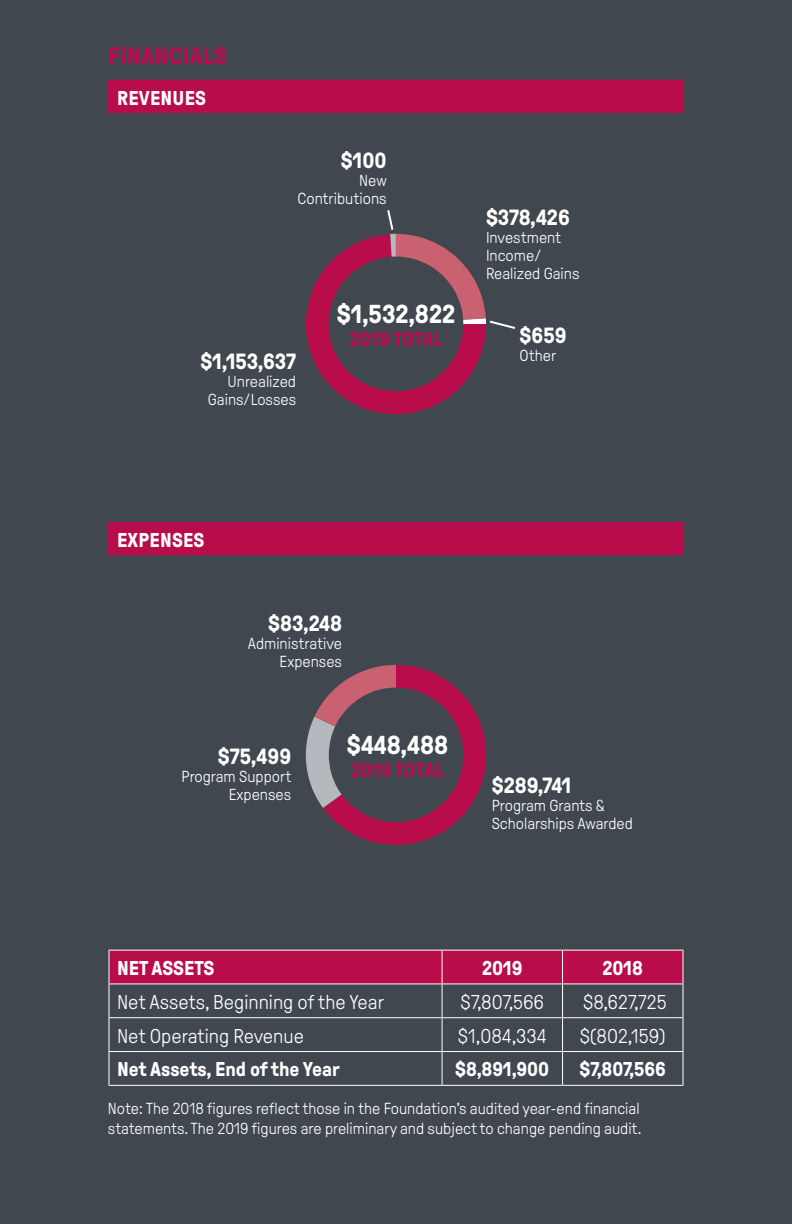
<style>
.page{position:relative;width:792px;height:1224px;background:#40474f}
.page>*{position:absolute;margin:0;border:0;box-sizing:border-box;transform-origin:0 0}
.t1{font:700 26px "GT Pressura";color:#fff}
.t2{font:700 24px "GT Pressura";letter-spacing:.01em;color:#b80c4b}
.t3{font:700 22px "GT Pressura";color:#fff}
.t4{font:300 20px "GT Pressura";color:#fff}
.t5{font:700 20px "GT Pressura";color:#fff}
.t6{font:700 20px "GT Pressura";letter-spacing:-.01em;color:#b80c4b}
.t7{font:300 16px/18px "GT Pressura";color:#fff;text-align:right}
</style>
<div class="page">
<div style="left:109px;top:81px;width:574px;height:32px;background:#b80c4b"></div>
<hr style="left:108px;top:80px;width:576px;height:2px;background:#b80c4b">
<hr style="left:108px;top:82px;width:2px;height:30px;background:#b80c4b">
<hr style="left:682px;top:82px;width:2px;height:30px;background:#b80c4b">
<hr style="left:108px;top:112px;width:576px;height:1px;background:#b80c4b">
<div style="left:110px;top:951px;width:572px;height:32px;background:#b80c4b"></div>
<hr style="left:108px;top:950px;width:334px;height:1px;background:#fff">
<hr style="left:108px;top:951px;width:2px;height:32px;background:#fff">
<hr style="left:442px;top:950px;width:121px;height:1px;background:#fff">
<hr style="left:442px;top:951px;width:1px;height:32px;background:#fff">
<hr style="left:563px;top:950px;width:120px;height:1px;background:#fff">
<hr style="left:562px;top:951px;width:1px;height:32px;background:#fff">
<hr style="left:682px;top:951px;width:2px;height:32px;background:#fff">
<hr style="left:108px;top:983px;width:334px;height:1px;background:#fff">
<hr style="left:442px;top:983px;width:121px;height:1px;background:#fff">
<hr style="left:563px;top:983px;width:120px;height:1px;background:#fff">
<hr style="left:108px;top:1018px;width:2px;height:33px;background:#fff">
<hr style="left:442px;top:1018px;width:1px;height:33px;background:#fff">
<hr style="left:562px;top:1018px;width:1px;height:33px;background:#fff">
<hr style="left:682px;top:1018px;width:2px;height:33px;background:#fff">
<hr style="left:108px;top:1051px;width:334px;height:1px;background:#fff">
<hr style="left:108px;top:1052px;width:2px;height:33px;background:#fff">
<hr style="left:442px;top:1051px;width:121px;height:1px;background:#fff">
<hr style="left:442px;top:1052px;width:1px;height:33px;background:#fff">
<hr style="left:563px;top:1051px;width:120px;height:1px;background:#fff">
<hr style="left:562px;top:1052px;width:1px;height:33px;background:#fff">
<hr style="left:682px;top:1052px;width:2px;height:33px;background:#fff">
<hr style="left:108px;top:1085px;width:334px;height:1px;background:#fff">
<hr style="left:442px;top:1085px;width:121px;height:1px;background:#fff">
<hr style="left:563px;top:1085px;width:120px;height:1px;background:#fff">
<hr style="left:108px;top:984px;width:2px;height:33px;background:#fff">
<hr style="left:442px;top:984px;width:1px;height:33px;background:#fff">
<hr style="left:562px;top:984px;width:1px;height:33px;background:#fff">
<hr style="left:682px;top:984px;width:2px;height:33px;background:#fff">
<hr style="left:108px;top:1017px;width:334px;height:1px;background:#fff">
<hr style="left:442px;top:1017px;width:121px;height:1px;background:#fff">
<hr style="left:563px;top:1017px;width:120px;height:1px;background:#fff">
<div style="left:109px;top:523px;width:574px;height:32px;background:#b80c4b"></div>
<hr style="left:108px;top:522px;width:576px;height:2px;background:#b80c4b">
<hr style="left:108px;top:524px;width:2px;height:30px;background:#b80c4b">
<hr style="left:682px;top:524px;width:2px;height:30px;background:#b80c4b">
<hr style="left:108px;top:554px;width:576px;height:1px;background:#b80c4b">
<svg style="left:306px;top:210px;width:210px;height:204px"></svg>
<svg style="left:305px;top:665px;width:181px;height:180px"></svg>
<h2 class="t2" style="left:108px;top:43px;width:120px">FINANCIALS</h2>
<p class="t5" style="left:117px;top:87px;width:91px">REVENUES</p>
<h3 class="t3" style="left:341px;top:148px;width:47px">$100</h3>
<p class="t7" style="left:298px;top:172px;width:91px">New<br>Contributions</p>
<h1 class="t1" style="left:337px;top:300px;width:120px">$1,532,822</h1>
<p class="t6" style="left:350px;top:328px;width:95px">2019 TOTAL</p>
<h3 class="t3" style="left:200px;top:349px;width:97px">$1,153,637</h3>
<p class="t7" style="left:208px;top:372px;width:90px">Unrealized<br>Gains/Losses</p>
<h3 class="t3" style="left:486px;top:206px;width:85px">$378,426</h3>
<p class="t7" style="left:486px;top:229px;width:95px;text-align:left">Investment<br>Income/<br>Realized Gains</p>
<h3 class="t3" style="left:520px;top:324px;width:49px">$659</h3>
<p class="t7" style="left:520px;top:347px;width:38px">Other</p>
<p class="t5" style="left:117px;top:529px;width:89px">EXPENSES</p>
<h3 class="t3" style="left:268px;top:612px;width:75px">$83,248</h3>
<p class="t7" style="left:248px;top:635px;width:96px">Administrative<br>Expenses</p>
<h3 class="t3" style="left:218px;top:745px;width:75px">$75,499</h3>
<p class="t7" style="left:181px;top:768px;width:112px">Program Support<br>Expenses</p>
<h1 class="t1" style="left:347px;top:731px;width:103px">$448,488</h1>
<p class="t6" style="left:351px;top:759px;width:95px">2019 TOTAL</p>
<h3 class="t3" style="left:492px;top:774px;width:81px">$289,741</h3>
<p class="t7" style="left:492px;top:797px;width:143px;text-align:left">Program Grants &amp;<br>Scholarships Awarded</p>
<p class="t5" style="left:117px;top:957px;width:99px">NET ASSETS</p>
<p class="t5" style="left:482px;top:957px;width:42px">2019</p>
<p class="t5" style="left:603px;top:957px;width:42px">2018</p>
<p class="t4" style="left:117px;top:991px;width:269px">Net Assets, Beginning of the Year</p>
<p class="t4" style="left:460px;top:991px;width:85px">$7,807,566</p>
<p class="t4" style="left:583px;top:991px;width:85px">$8,627,725</p>
<p class="t4" style="left:117px;top:1025px;width:188px">Net Operating Revenue</p>
<p class="t4" style="left:458px;top:1025px;width:90px">$1,084,334</p>
<p class="t4" style="left:580px;top:1025px;width:88px">$(802,159)</p>
<p class="t5" style="left:117px;top:1059px;width:224px">Net Assets, End of the Year</p>
<p class="t5" style="left:455px;top:1059px;width:96px">$8,891,900</p>
<p class="t5" style="left:580px;top:1059px;width:88px">$7,807,566</p>
<p class="t7" style="left:108px;top:1099px;width:535px;line-height:20px;text-align:left">Note: The 2018 figures reflect those in the Foundation’s audited year-end financial statements. The 2019 figures are preliminary and subject to change pending audit.</p>
</div>
